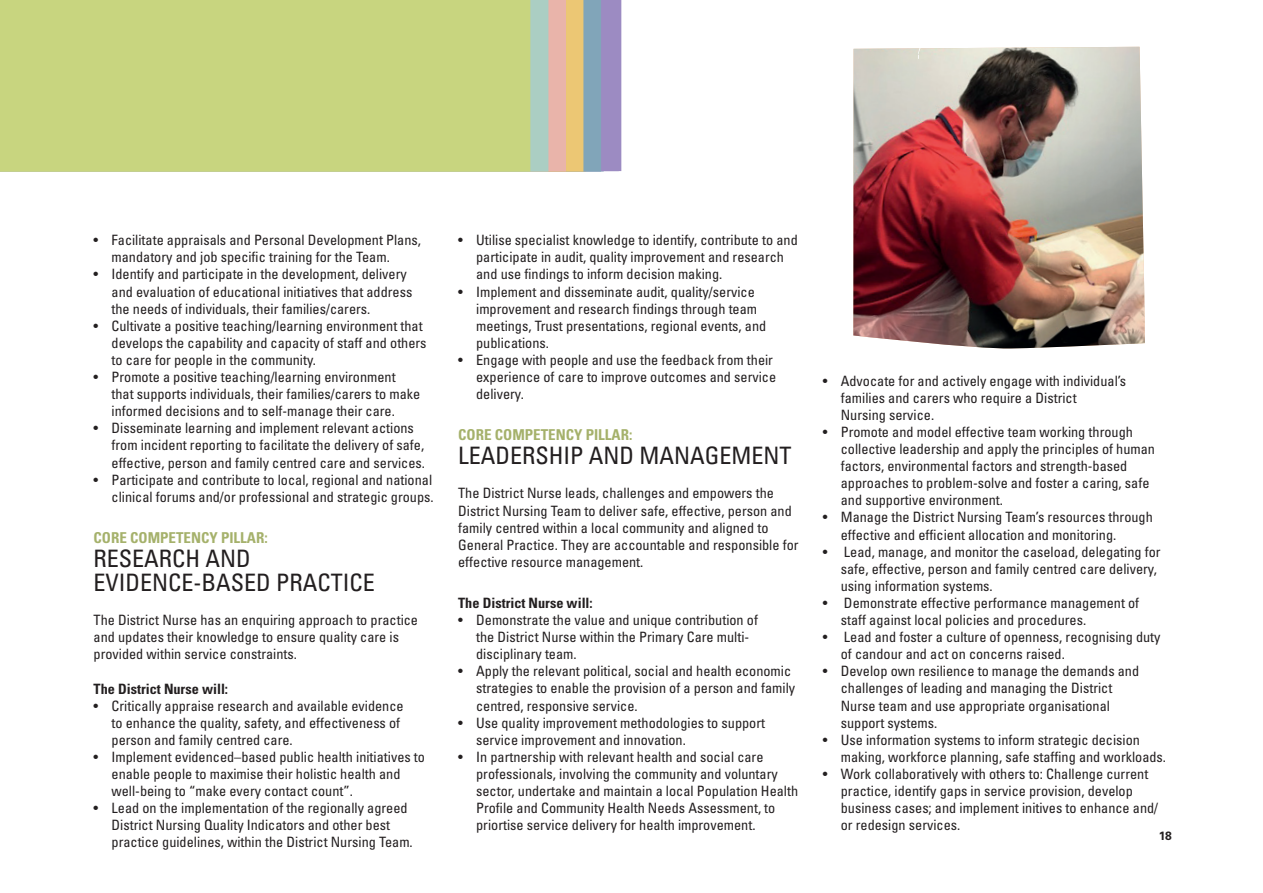
<style>
.page{position:relative;width:1263px;height:893px;background:#fff}
.page>*{position:absolute;margin:0;border:0;box-sizing:border-box;transform-origin:0 0}
.t1{font:condensed 24px/24px "Univers";color:#231f20}
.t2{font:700 condensed 15px "Univers";color:#a5b16b}
.t3{font:condensed 14.25px/17.1px "Univers";color:#231f20}
.t4{font:700 condensed 14.25px "Univers";color:#231f20}
.t5{font:700 12px "Univers";color:#231f20}
</style>
<div class="page">
<div style="left:601px;top:0;width:18px;height:172px;background:#9c8bc2"></div>
<div style="left:583px;top:0;width:18px;height:172px;background:#81a5b9"></div>
<div style="left:566px;top:0;width:17px;height:172px;background:#ecc774"></div>
<div style="left:548px;top:0;width:18px;height:172px;background:#e9b4aa"></div>
<div style="left:530px;top:0;width:18px;height:172px;background:#abcec3"></div>
<div style="left:0;top:0;width:530px;height:172px;background:#c8d57f"></div>
<img style="left:853px;top:47px;width:292px;height:302px">
<svg style="left:918px;top:47px;width:10px;height:12px"></svg>
<p class="t3" style="left:112px;top:231px;width:311px;text-indent:-18px">• Facilitate appraisals and Personal Development Plans, mandatory and job specific training for the Team.</p>
<p class="t3" style="left:112px;top:266px;width:302px;text-indent:-18px">• Identify and participate in the development, delivery and evaluation of educational initiatives that address the needs of individuals, their families/carers.</p>
<p class="t3" style="left:112px;top:317px;width:317px;text-indent:-18px">• Cultivate a positive teaching/learning environment that develops the capability and capacity of staff and others to care for people in the community.</p>
<p class="t3" style="left:112px;top:368px;width:310px;text-indent:-18px">• Promote a positive teaching/learning environment that supports individuals, their families/carers to make informed decisions and to self-manage their care.</p>
<p class="t3" style="left:112px;top:420px;width:315px;text-indent:-18px">• Disseminate learning and implement relevant actions from incident reporting to facilitate the delivery of safe, effective, person and family centred care and services.</p>
<p class="t3" style="left:94px;top:471px;width:342px;text-align:right">• Participate and contribute to local, regional and national clinical forums and/or professional and strategic groups.</p>
<p class="t2" style="left:94px;top:528px;width:176px">CORE COMPETENCY PILLAR:</p>
<h1 class="t1" style="left:94px;top:546px;width:283px">RESEARCH AND<br>EVIDENCE-BASED PRACTICE</h1>
<p class="t3" style="left:94px;top:611px;width:326px">The District Nurse has an enquiring approach to practice and updates their knowledge to ensure quality care is provided within service constraints.</p>
<p class="t4" style="left:94px;top:680px;width:136px">The District Nurse will:</p>
<p class="t3" style="left:112px;top:697px;width:294px;text-indent:-18px">• Critically appraise research and available evidence to enhance the quality, safety, and effectiveness of person and family centred care.</p>
<p class="t3" style="left:112px;top:748px;width:315px;text-indent:-18px">• Implement evidenced–based public health initiatives to enable people to maximise their holistic health and well-being to “make every contact count”.</p>
<p class="t3" style="left:112px;top:799px;width:303px;text-indent:-18px">• Lead on the implementation of the regionally agreed<br>District Nursing Quality Indicators and other best practice guidelines, within the District Nursing Team.</p>
<p class="t3" style="left:476px;top:231px;width:323px;text-indent:-18px">• Utilise specialist knowledge to identify, contribute to and participate in audit, quality improvement and research and use findings to inform decision making.</p>
<p class="t3" style="left:476px;top:283px;width:292px;text-indent:-18px">• Implement and disseminate audit, quality/service improvement and research findings through team meetings, Trust presentations, regional events, and publications.</p>
<p class="t3" style="left:476px;top:351px;width:301px;text-indent:-18px">• Engage with people and use the feedback from their experience of care to improve outcomes and service delivery.</p>
<p class="t2" style="left:458px;top:426px;width:176px">CORE COMPETENCY PILLAR:</p>
<h1 class="t1" style="left:458px;top:443px;width:335px">LEADERSHIP AND MANAGEMENT</h1>
<p class="t3" style="left:458px;top:485px;width:342px">The District Nurse leads, challenges and empowers the District Nursing Team to deliver safe, effective, person and family centred within a local community and aligned to General Practice. They are accountable and responsible for effective resource management.</p>
<p class="t4" style="left:458px;top:594px;width:136px">The District Nurse will:</p>
<p class="t3" style="left:476px;top:611px;width:283px;text-indent:-18px">• Demonstrate the value and unique contribution of the District Nurse within the Primary Care multi&shy;disciplinary team.</p>
<p class="t3" style="left:476px;top:663px;width:320px;text-indent:-18px">• Apply the relevant political, social and health economic strategies to enable the provision of a person and family centred, responsive service.</p>
<p class="t3" style="left:476px;top:714px;width:290px;text-indent:-18px">• Use quality improvement methodologies to support service improvement and innovation.</p>
<p class="t3" style="left:476px;top:748px;width:323px;text-indent:-18px">• In partnership with relevant health and social care professionals, involving the community and voluntary sector, undertake and maintain a local Population Health Profile and Community Health Needs Assessment, to priortise service delivery for health improvement.</p>
<p class="t3" style="left:841px;top:372px;width:287px;text-indent:-18px">• Advocate for and actively engage with individual’s families and carers who require a District<br>Nursing service.</p>
<p class="t3" style="left:841px;top:423px;width:316px;text-indent:-18px">• Promote and model effective team working through collective leadership and apply the principles of human factors, environmental factors and strength-based approaches to problem-solve and foster a caring, safe and supportive environment.</p>
<p class="t3" style="left:841px;top:509px;width:314px;text-indent:-18px">• Manage the District Nursing Team’s resources through effective and efficient allocation and monitoring.</p>
<p class="t3" style="left:841px;top:543px;width:321px;text-indent:-18px">• Lead, manage, and monitor the caseload, delegating for safe, effective, person and family centred care delivery, using information systems.</p>
<p class="t3" style="left:841px;top:594px;width:300px;text-indent:-18px">• Demonstrate effective performance management of staff against local policies and procedures.</p>
<p class="t3" style="left:841px;top:628px;width:321px;text-indent:-18px">• Lead and foster a culture of openness, recognising duty of candour and act on concerns raised.</p>
<p class="t3" style="left:841px;top:662px;width:300px;text-indent:-18px">• Develop own resilience to manage the demands and challenges of leading and managing the District Nurse team and use appropriate organisational support systems.</p>
<p class="t3" style="left:841px;top:731px;width:327px;text-indent:-18px">• Use information systems to inform strategic decision making, workforce planning, safe staffing and workloads.</p>
<p class="t3" style="left:841px;top:765px;width:319px;text-indent:-18px">• Work collaboratively with others to: Challenge current practice, identify gaps in service provision, develop business cases; and implement initives to enhance and/ or redesign services.</p>
<p class="t5" style="left:1159px;top:829px;width:15px">18</p>
</div>
